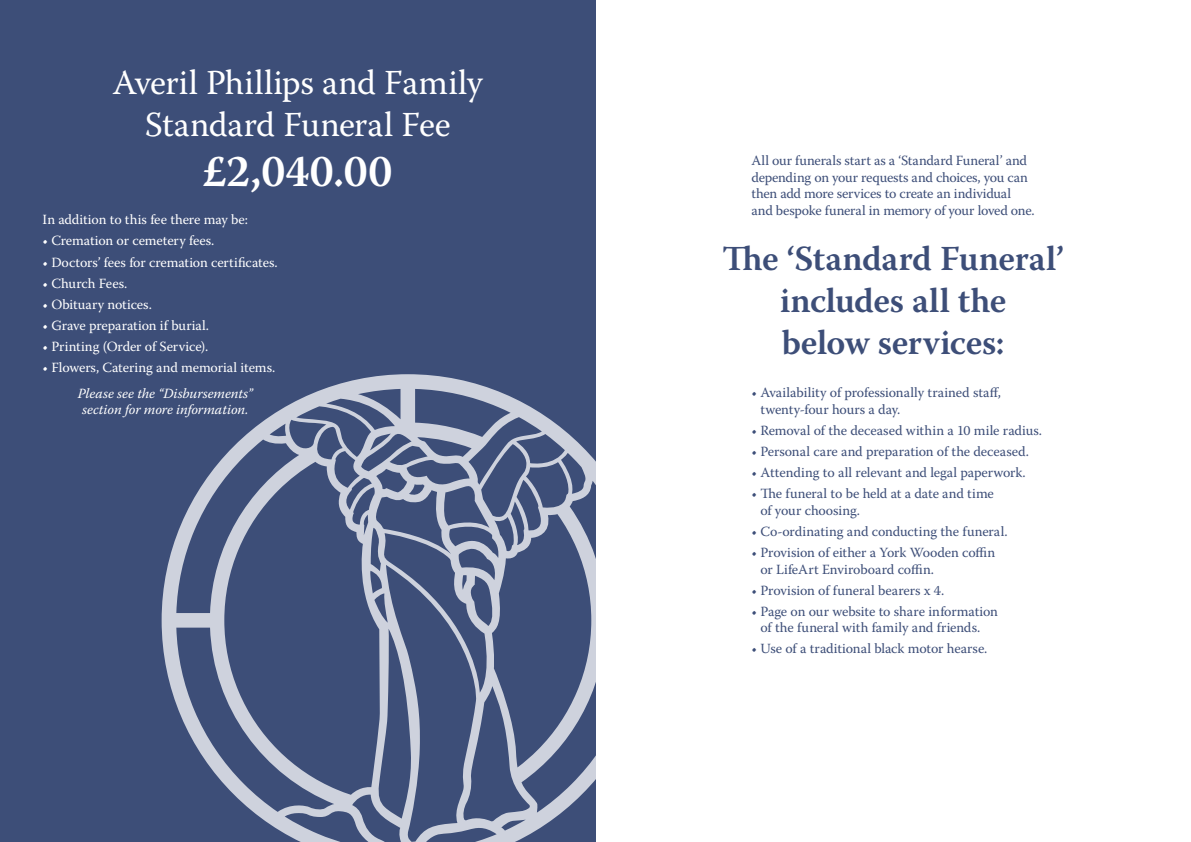
<style>
.page{position:relative;width:1191px;height:842px;background:#fff}
.page>*{position:absolute;margin:0;border:0;box-sizing:border-box;transform-origin:0 0}
.t1{font:600 45px "Warnock Pro";color:#fff}
.t2{font:600 35px/42px "Warnock Pro";letter-spacing:-.01em;color:#3d4e78;text-align:center}
.t3{font:35px "Warnock Pro";letter-spacing:-.005em;color:#fff}
.t4{font:14px/16.8px "Warnock Pro";letter-spacing:-.01em;color:#3d4e78}
.t5{font:14px "Warnock Pro";letter-spacing:-.005em;color:#fff}
.t6{font:italic 14px/16.8px "Warnock Pro";letter-spacing:-.005em;color:#fff;text-align:center}
</style>
<div class="page">
<div style="left:0;top:0;width:595px;height:842px;background:#3d4e78"></div>
<svg style="left:162px;top:374px;width:433px;height:468px"></svg>
<p class="t3" style="left:112px;top:61px;width:372px">Averil Phillips and Family</p>
<p class="t3" style="left:145px;top:103px;width:307px">Standard Funeral Fee</p>
<p class="t1" style="left:203px;top:144px;width:191px">£2,040.00</p>
<p class="t5" style="left:43px;top:211px;width:207px">In addition to this fee there may be:</p>
<p class="t5" style="left:43px;top:232px;width:173px">• Cremation or cemetery fees.</p>
<p class="t5" style="left:43px;top:253px;width:237px">• Doctors’ fees for cremation certificates.</p>
<p class="t5" style="left:43px;top:275px;width:86px">• Church Fees.</p>
<p class="t5" style="left:43px;top:296px;width:111px">• Obituary notices.</p>
<p class="t5" style="left:43px;top:317px;width:168px">• Grave preparation if burial.</p>
<p class="t5" style="left:43px;top:338px;width:167px">• Printing (Order of Service).</p>
<p class="t5" style="left:43px;top:359px;width:234px">• Flowers, Catering and memorial items.</p>
<p class="t6" style="left:78px;top:384px;width:176px">Please see the “Disbursements” section for more information.</p>
<p class="t4" style="left:751px;top:152px;width:285px">All our funerals start as a ‘Standard Funeral’ and depending on your requests and choices, you can then add more services to create an individual and bespoke funeral in memory of your loved one.</p>
<p class="t2" style="left:722px;top:237px;width:343px">The ‘Standard Funeral’ includes all the<br>below services:</p>
<p class="t4" style="left:760px;top:383px;width:242px;text-indent:-9px">• Availability of professionally trained staff, twenty-four hours a day.</p>
<p class="t4" style="left:751px;top:421px;width:292px">• Removal of the deceased within a 10 mile radius.</p>
<p class="t4" style="left:751px;top:442px;width:279px">• Personal care and preparation of the deceased.</p>
<p class="t4" style="left:751px;top:463px;width:276px">• Attending to all relevant and legal paperwork.</p>
<p class="t4" style="left:760px;top:484px;width:235px;text-indent:-9px">• The funeral to be held at a date and time of your choosing.</p>
<p class="t4" style="left:751px;top:522px;width:257px">• Co-ordinating and conducting the funeral.</p>
<p class="t4" style="left:760px;top:543px;width:236px;text-indent:-9px">• Provision of either a York Wooden coffin or LifeArt Enviroboard coffin.</p>
<p class="t4" style="left:751px;top:581px;width:194px">• Provision of funeral bearers x 4.</p>
<p class="t4" style="left:760px;top:602px;width:239px;text-indent:-9px">• Page on our website to share information of the funeral with family and friends.</p>
<p class="t4" style="left:751px;top:640px;width:237px">• Use of a traditional black motor hearse.</p>
</div>
